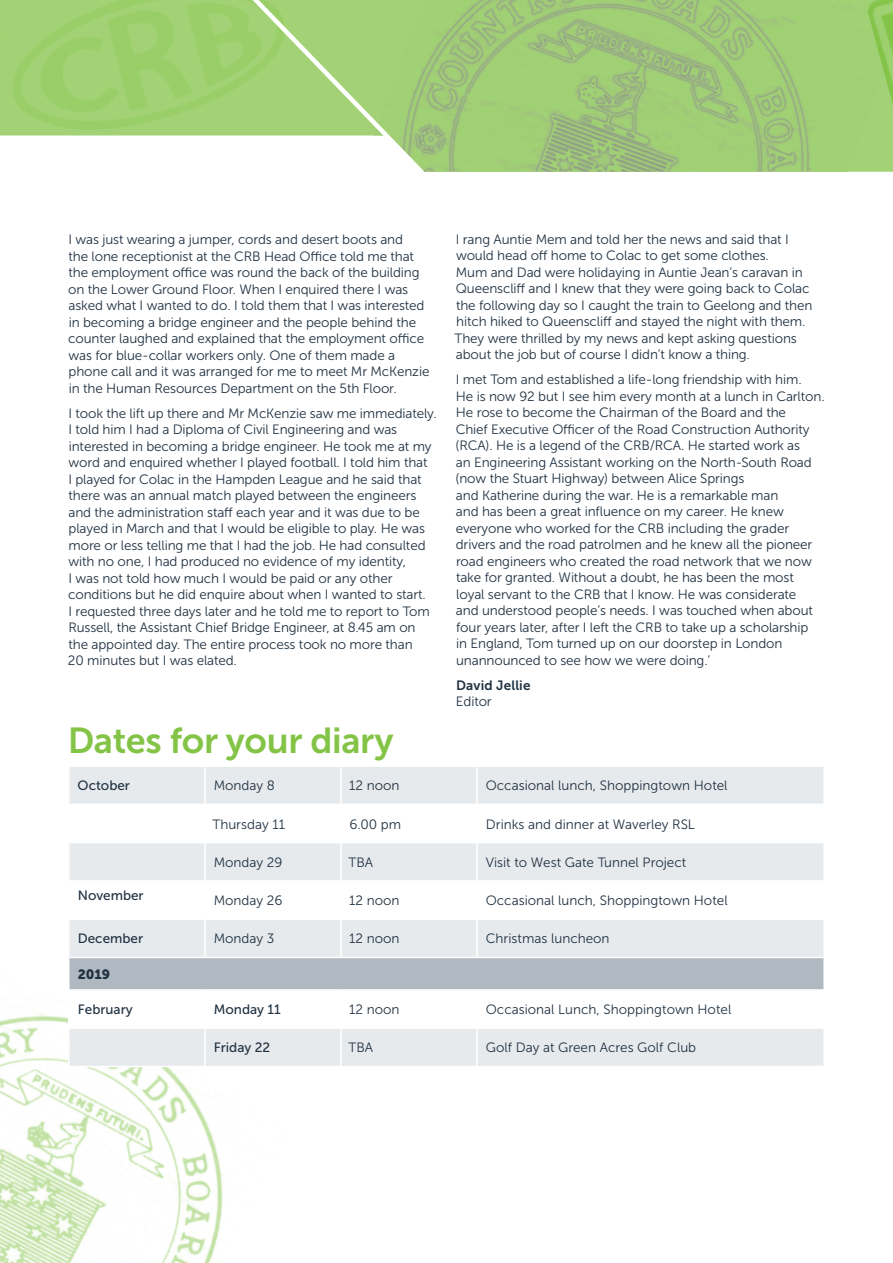
<style>
.page{position:relative;width:893px;height:1263px;background:#fff}
.page>*{position:absolute;margin:0;border:0;box-sizing:border-box;transform-origin:0 0}
.t1{font:36px "Museo Sans 700";letter-spacing:-.01em;color:#83c447}
.t2{font:13.5px/16.5px "Museo Sans 300";letter-spacing:-.01em;color:#213242}
.t3{font:13.5px "Museo Sans 500";color:#213242}
.t4{font:13.5px "Museo Sans 700";letter-spacing:.01em;color:#213242}
.t5{font:13.5px "Museo Sans 900";color:#213242}
</style>
<div class="page">
<svg style="left:0;top:0;width:229px;height:136px;background:#9ed070"></svg>
<img style="left:428px;top:0;width:465px;height:172px">
<svg style="left:229px;top:0;width:199px;height:172px"></svg>
<img style="left:0;top:1014px;width:223px;height:249px">
<div style="left:70px;top:767px;width:753px;height:299px;background:#e6eaed"></div>
<svg style="left:70px;top:805px;width:753px;height:222px"></svg>
<div style="left:69px;top:957px;width:755px;height:33px;background:#b0b9c1"></div>
<hr style="left:204px;top:767px;width:2px;height:37px;background:#fff">
<hr style="left:340px;top:767px;width:2px;height:37px;background:#fff">
<hr style="left:476px;top:767px;width:2px;height:37px;background:#fff">
<hr style="left:68px;top:804px;width:137px;height:1px;background:#fff">
<hr style="left:205px;top:804px;width:136px;height:1px;background:#fff">
<hr style="left:204px;top:805px;width:2px;height:37px;background:#fff">
<hr style="left:341px;top:804px;width:136px;height:1px;background:#fff">
<hr style="left:340px;top:805px;width:2px;height:37px;background:#fff">
<hr style="left:477px;top:804px;width:348px;height:1px;background:#fff">
<hr style="left:476px;top:805px;width:2px;height:37px;background:#fff">
<hr style="left:68px;top:842px;width:137px;height:1px;background:#fff">
<hr style="left:205px;top:842px;width:136px;height:1px;background:#fff">
<hr style="left:204px;top:843px;width:2px;height:37px;background:#fff">
<hr style="left:341px;top:842px;width:136px;height:1px;background:#fff">
<hr style="left:340px;top:843px;width:2px;height:37px;background:#fff">
<hr style="left:477px;top:842px;width:348px;height:1px;background:#fff">
<hr style="left:476px;top:843px;width:2px;height:37px;background:#fff">
<hr style="left:68px;top:880px;width:137px;height:2px;background:#fff">
<hr style="left:205px;top:880px;width:136px;height:2px;background:#fff">
<hr style="left:204px;top:882px;width:2px;height:36px;background:#fff">
<hr style="left:341px;top:880px;width:136px;height:2px;background:#fff">
<hr style="left:340px;top:882px;width:2px;height:36px;background:#fff">
<hr style="left:477px;top:880px;width:348px;height:2px;background:#fff">
<hr style="left:476px;top:882px;width:2px;height:36px;background:#fff">
<hr style="left:68px;top:918px;width:137px;height:2px;background:#fff">
<hr style="left:205px;top:918px;width:136px;height:2px;background:#fff">
<hr style="left:204px;top:920px;width:2px;height:37px;background:#fff">
<hr style="left:341px;top:918px;width:136px;height:2px;background:#fff">
<hr style="left:340px;top:920px;width:2px;height:37px;background:#fff">
<hr style="left:477px;top:918px;width:348px;height:2px;background:#fff">
<hr style="left:476px;top:920px;width:2px;height:37px;background:#fff">
<hr style="left:68px;top:958px;width:2px;height:31px;background:#fff">
<hr style="left:823px;top:958px;width:2px;height:31px;background:#fff">
<hr style="left:68px;top:1029px;width:2px;height:37px;background:#fff">
<hr style="left:204px;top:1029px;width:2px;height:37px;background:#fff">
<hr style="left:340px;top:1029px;width:2px;height:37px;background:#fff">
<hr style="left:476px;top:1029px;width:2px;height:37px;background:#fff">
<hr style="left:68px;top:1066px;width:137px;height:1px;background:#fff">
<hr style="left:205px;top:1066px;width:136px;height:1px;background:#fff">
<hr style="left:68px;top:957px;width:137px;height:1px;background:#fff">
<hr style="left:205px;top:957px;width:136px;height:1px;background:#fff">
<hr style="left:341px;top:957px;width:136px;height:1px;background:#fff">
<hr style="left:477px;top:957px;width:348px;height:1px;background:#fff">
<hr style="left:68px;top:989px;width:137px;height:2px;background:#fff">
<hr style="left:68px;top:991px;width:2px;height:36px;background:#fff">
<hr style="left:68px;top:1027px;width:137px;height:2px;background:#fff">
<hr style="left:205px;top:989px;width:136px;height:2px;background:#fff">
<hr style="left:204px;top:991px;width:2px;height:36px;background:#fff">
<hr style="left:205px;top:1027px;width:136px;height:2px;background:#fff">
<hr style="left:341px;top:989px;width:136px;height:2px;background:#fff">
<hr style="left:340px;top:991px;width:2px;height:36px;background:#fff">
<hr style="left:341px;top:1027px;width:136px;height:2px;background:#fff">
<hr style="left:477px;top:989px;width:348px;height:2px;background:#fff">
<hr style="left:476px;top:991px;width:2px;height:36px;background:#fff">
<hr style="left:477px;top:1027px;width:348px;height:2px;background:#fff">
<p class="t2" style="left:68px;top:231px;width:363px">I was just wearing a jumper, cords and desert boots and<br>the lone receptionist at the CRB Head Office told me that the employment office was round the back of the building on the Lower Ground Floor. When I enquired there I was asked what I wanted to do. I told them that I was interested in becoming a bridge engineer and the people behind the counter laughed and explained that the employment office was for blue-collar workers only. One of them made a phone call and it was arranged for me to meet Mr McKenzie in the Human Resources Department on the 5th Floor.</p>
<p class="t2" style="left:68px;top:405px;width:370px">I took the lift up there and Mr McKenzie saw me immediately.<br>I told him I had a Diploma of Civil Engineering and was interested in becoming a bridge engineer. He took me at my word and enquired whether I played football. I told him that<br>I played for Colac in the Hampden League and he said that there was an annual match played between the engineers and the administration staff each year and it was due to be played in March and that I would be eligible to play. He was more or less telling me that I had the job. He had consulted with no one, I had produced no evidence of my identity,<br>I was not told how much I would be paid or any other conditions but he did enquire about when I wanted to start.<br>I requested three days later and he told me to report to Tom Russell, the Assistant Chief Bridge Engineer, at 8.45 am on the appointed day. The entire process took no more than<br>20 minutes but I was elated.</p>
<p class="t2" style="left:455px;top:231px;width:359px">I rang Auntie Mem and told her the news and said that I would head off home to Colac to get some clothes.<br>Mum and Dad were holidaying in Auntie Jean’s caravan in Queenscliff and I knew that they were going back to Colac the following day so I caught the train to Geelong and then hitch hiked to Queenscliff and stayed the night with them.<br>They were thrilled by my news and kept asking questions about the job but of course I didn’t know a thing.</p>
<p class="t2" style="left:456px;top:372px;width:371px">I met Tom and established a life-long friendship with him.<br>He is now 92 but I see him every month at a lunch in Carlton.<br>He rose to become the Chairman of the Board and the<br>Chief Executive Officer of the Road Construction Authority (RCA). He is a legend of the CRB/RCA. He started work as<br>an Engineering Assistant working on the North-South Road (now the Stuart Highway) between Alice Springs<br>and Katherine during the war. He is a remarkable man<br>and has been a great influence on my career. He knew everyone who worked for the CRB including the grader drivers and the road patrolmen and he knew all the pioneer road engineers who created the road network that we now take for granted. Without a doubt, he has been the most loyal servant to the CRB that I know. He was considerate<br>and understood people’s needs. I was touched when about four years later, after I left the CRB to take up a scholarship<br>in England, Tom turned up on our doorstep in London unannounced to see how we were doing.’</p>
<p class="t4" style="left:456px;top:678px;width:76px">David Jellie</p>
<p class="t2" style="left:456px;top:694px;width:37px">Editor</p>
<h1 class="t1" style="left:68px;top:720px;width:327px">Dates for your diary</h1>
<p class="t3" style="left:78px;top:778px;width:54px">October</p>
<p class="t2" style="left:214px;top:777px;width:63px">Monday 8</p>
<p class="t2" style="left:349px;top:777px;width:52px">12 noon</p>
<p class="t2" style="left:486px;top:777px;width:243px">Occasional lunch, Shoppingtown Hotel</p>
<p class="t2" style="left:212px;top:816px;width:74px">Thursday 11</p>
<p class="t2" style="left:350px;top:816px;width:53px">6.00 pm</p>
<p class="t2" style="left:486px;top:816px;width:211px">Drinks and dinner at Waverley RSL</p>
<p class="t2" style="left:214px;top:854px;width:70px">Monday 29</p>
<p class="t2" style="left:348px;top:854px;width:26px">TBA</p>
<p class="t2" style="left:486px;top:854px;width:202px">Visit to West Gate Tunnel Project</p>
<p class="t3" style="left:78px;top:887px;width:67px">November</p>
<p class="t2" style="left:214px;top:892px;width:70px">Monday 26</p>
<p class="t2" style="left:349px;top:892px;width:52px">12 noon</p>
<p class="t2" style="left:486px;top:892px;width:243px">Occasional lunch, Shoppingtown Hotel</p>
<p class="t3" style="left:78px;top:931px;width:67px">December</p>
<p class="t2" style="left:214px;top:930px;width:62px">Monday 3</p>
<p class="t2" style="left:349px;top:930px;width:52px">12 noon</p>
<p class="t2" style="left:486px;top:930px;width:125px">Christmas luncheon</p>
<p class="t5" style="left:78px;top:966px;width:34px">2019</p>
<p class="t3" style="left:78px;top:1002px;width:56px">February</p>
<p class="t3" style="left:214px;top:1002px;width:69px">Monday 11</p>
<p class="t2" style="left:349px;top:1001px;width:52px">12 noon</p>
<p class="t2" style="left:486px;top:1001px;width:247px">Occasional Lunch, Shoppingtown Hotel</p>
<p class="t3" style="left:214px;top:1040px;width:58px">Friday 22</p>
<p class="t2" style="left:349px;top:1040px;width:26px">TBA</p>
<p class="t2" style="left:486px;top:1040px;width:212px">Golf Day at Green Acres Golf Club</p>
</div>
